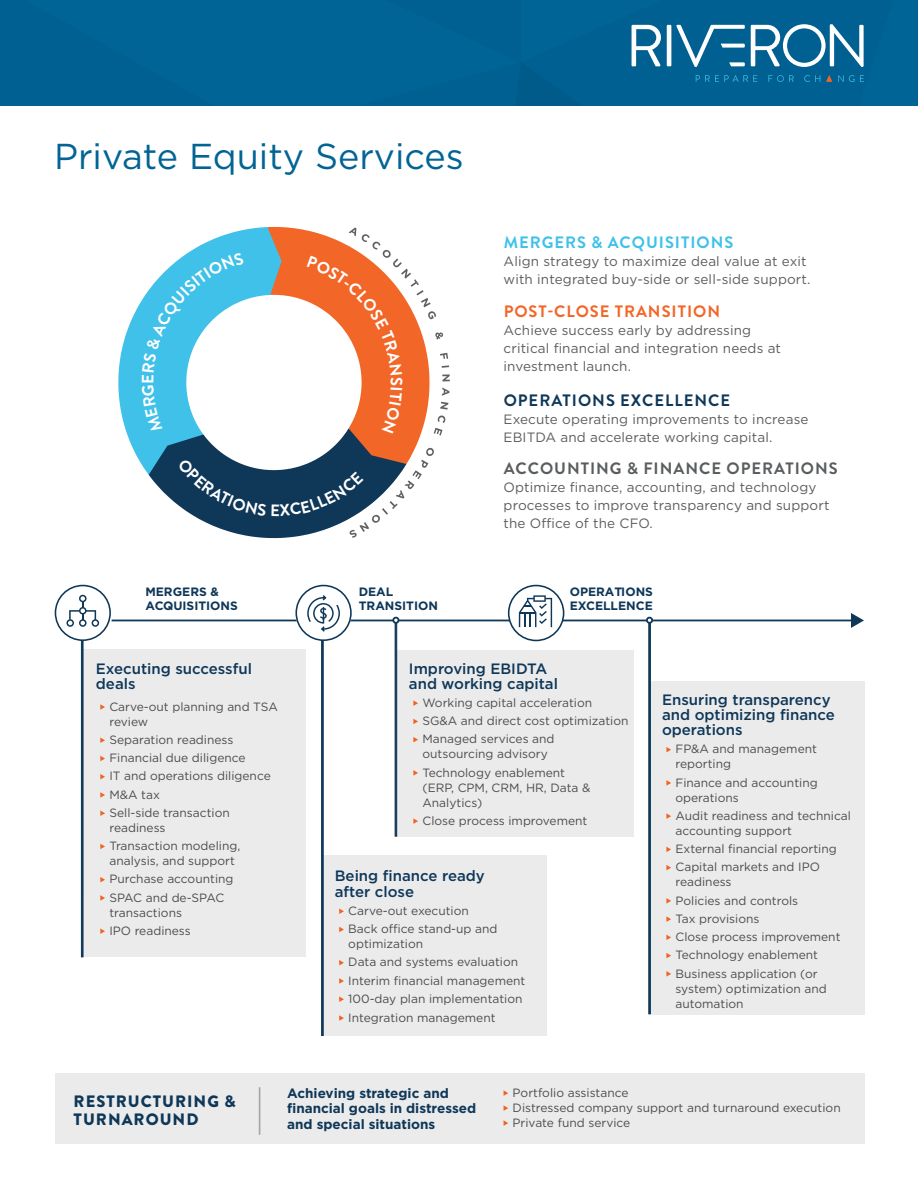
<style>
.page{position:relative;width:918px;height:1188px;background:#fff}
.page>*{position:absolute;margin:0;border:0;box-sizing:border-box;transform-origin:0 0}
.t1{font:36px "Gotham";color:#016495}
.t2{font:700 16.5px "Brandon Grotesque";letter-spacing:.06em;color:#5a5d5f}
.t3{font:900 16.5px "Brandon Grotesque";letter-spacing:.06em;color:#0e3758}
.t4{font:700 16.5px "Brandon Grotesque";letter-spacing:.06em;color:#3fc1e9}
.t5{font:700 16.5px "Brandon Grotesque";letter-spacing:.06em;color:#f26628}
.t6{font:700 16.5px "Brandon Grotesque";letter-spacing:.06em;color:#0e3758}
.t7{font:700 16.5px "Brandon Grotesque";color:#fff}
.t8{font:500 15px/15px "Gotham";color:#0e3758}
.t9{font:13.5px/18px "Gotham";letter-spacing:.01em;color:#5a5d5f}
.t10{font:700 13.5px/15.6px "Gotham";color:#0e3758}
.t11{font:700 12.15px/14.5px "Gotham";color:#0e3758}
.t12{font:12px/15px "Gotham";color:#4b4c4d}
</style>
<div class="page">
<div style="left:649px;top:681px;width:215px;height:333px;background:#ebebec"></div>
<div style="left:0;top:0;width:918px;height:105px;background:#006395"></div>
<svg style="left:696px;top:75px;width:61px;height:7px"></svg>
<svg style="left:768px;top:75px;width:26px;height:7px"></svg>
<svg style="left:804px;top:75px;width:16px;height:7px"></svg>
<svg style="left:838px;top:75px;width:26px;height:7px"></svg>
<svg style="left:632px;top:25px;width:29px;height:41px"></svg>
<hr style="left:667px;top:25px;width:4px;height:41px;background:#fff">
<svg style="left:751px;top:24px;width:113px;height:43px"></svg>
<svg style="left:676px;top:25px;width:69px;height:42px"></svg>
<svg style="left:826px;top:75px;width:6px;height:7px"></svg>
<div style="left:82px;top:650px;width:223px;height:307px;background:#ebebec"></div>
<div style="left:324px;top:855px;width:223px;height:181px;background:#ebebec"></div>
<div style="left:397px;top:650px;width:237px;height:187px;background:#ebebec"></div>
<hr style="left:112px;top:620px;width:741px;height:1px;background:#0e3758">
<svg style="left:851px;top:613px;width:13px;height:15px"></svg>
<div style="left:648px;top:621px;width:3px;height:393px;border:1px solid #0e3758"></div>
<svg style="left:295px;top:585px;width:57px;height:56px"></svg>
<svg style="left:55px;top:585px;width:56px;height:56px"></svg>
<svg style="left:508px;top:585px;width:56px;height:56px"></svg>
<div style="left:646px;top:617px;width:7px;height:7px;border:2px solid #0e3758;border-radius:50%"></div>
<svg style="left:339px;top:908px;width:5px;height:6px"></svg>
<svg style="left:339px;top:927px;width:5px;height:5px"></svg>
<svg style="left:339px;top:960px;width:5px;height:5px"></svg>
<svg style="left:339px;top:978px;width:5px;height:6px"></svg>
<svg style="left:339px;top:996px;width:5px;height:6px"></svg>
<svg style="left:339px;top:1015px;width:5px;height:6px"></svg>
<svg style="left:413px;top:700px;width:5px;height:6px"></svg>
<svg style="left:413px;top:719px;width:5px;height:5px"></svg>
<svg style="left:413px;top:737px;width:5px;height:5px"></svg>
<svg style="left:413px;top:770px;width:5px;height:6px"></svg>
<svg style="left:413px;top:818px;width:5px;height:6px"></svg>
<svg style="left:666px;top:747px;width:5px;height:5px"></svg>
<svg style="left:666px;top:780px;width:5px;height:6px"></svg>
<svg style="left:666px;top:813px;width:5px;height:6px"></svg>
<svg style="left:666px;top:847px;width:5px;height:5px"></svg>
<svg style="left:666px;top:865px;width:5px;height:5px"></svg>
<svg style="left:666px;top:898px;width:5px;height:6px"></svg>
<svg style="left:666px;top:916px;width:5px;height:6px"></svg>
<svg style="left:666px;top:935px;width:5px;height:5px"></svg>
<svg style="left:666px;top:953px;width:5px;height:5px"></svg>
<svg style="left:666px;top:971px;width:5px;height:6px"></svg>
<div style="left:55px;top:1073px;width:809px;height:71px;background:#ebebec"></div>
<svg style="left:504px;top:1090px;width:4px;height:6px"></svg>
<svg style="left:504px;top:1105px;width:4px;height:6px"></svg>
<svg style="left:504px;top:1120px;width:4px;height:6px"></svg>
<hr style="left:259px;top:1087px;width:1px;height:48px;background:#a3a4a8">
<svg style="left:100px;top:704px;width:5px;height:6px"></svg>
<svg style="left:100px;top:738px;width:5px;height:5px"></svg>
<svg style="left:100px;top:756px;width:5px;height:5px"></svg>
<svg style="left:100px;top:774px;width:5px;height:5px"></svg>
<svg style="left:100px;top:792px;width:5px;height:6px"></svg>
<svg style="left:100px;top:810px;width:5px;height:6px"></svg>
<svg style="left:100px;top:844px;width:5px;height:5px"></svg>
<svg style="left:100px;top:877px;width:5px;height:5px"></svg>
<svg style="left:100px;top:895px;width:5px;height:6px"></svg>
<svg style="left:100px;top:928px;width:5px;height:6px"></svg>
<div style="left:395px;top:619px;width:2px;height:218px;border:1px solid #0e3758"></div>
<div style="left:392px;top:617px;width:7px;height:7px;border:2px solid #0e3758;border-radius:50%"></div>
<div style="left:321px;top:640px;width:3px;height:396px;border:1px solid #0e3758"></div>
<div style="left:81px;top:640px;width:2px;height:317px;border:1px solid #0e3758"></div>
<svg style="left:118px;top:227px;width:332px;height:311px"></svg>
<p class="t1" style="left:54px;top:134px;width:411px">Private Equity Services</p>
<h2 class="t7" style="left:408px;top:377px;width:10px;rotate:90deg">S</h2>
<p class="t4" style="left:504px;top:231px;width:231px">MERGERS &amp; ACQUISITIONS</p>
<p class="t9" style="left:504px;top:252px;width:308px">Align strategy to maximize deal value at exit with integrated buy-side or sell-side support.</p>
<p class="t5" style="left:504px;top:299px;width:218px">POST-CLOSE TRANSITION</p>
<p class="t9" style="left:504px;top:321px;width:279px">Achieve success early by addressing critical financial and integration needs at investment launch.</p>
<p class="t6" style="left:504px;top:389px;width:228px">OPERATIONS EXCELLENCE</p>
<p class="t9" style="left:504px;top:410px;width:306px">Execute operating improvements to increase<br>EBITDA and accelerate working capital.</p>
<p class="t2" style="left:504px;top:457px;width:335px">ACCOUNTING &amp; FINANCE OPERATIONS</p>
<p class="t9" style="left:504px;top:478px;width:327px">Optimize finance, accounting, and technology processes to improve transparency and support the Office of the CFO.</p>
<p class="t11" style="left:145px;top:584px;width:94px">MERGERS &amp;<br>ACQUISITIONS</p>
<p class="t8" style="left:96px;top:661px;width:158px">Executing successful deals</p>
<p class="t12" style="left:109px;top:699px;width:170px">Carve-out planning and TSA review</p>
<p class="t12" style="left:109px;top:732px;width:125px">Separation readiness</p>
<p class="t12" style="left:109px;top:750px;width:138px">Financial due diligence</p>
<p class="t12" style="left:109px;top:768px;width:163px">IT and operations diligence</p>
<p class="t12" style="left:109px;top:787px;width:52px">M&amp;A tax</p>
<p class="t12" style="left:109px;top:805px;width:122px">Sell-side transaction readiness</p>
<p class="t12" style="left:109px;top:838px;width:132px">Transaction modeling, analysis, and support</p>
<p class="t12" style="left:109px;top:871px;width:126px">Purchase accounting</p>
<p class="t12" style="left:109px;top:890px;width:116px">SPAC and de-SPAC transactions</p>
<p class="t12" style="left:109px;top:923px;width:83px">IPO readiness</p>
<p class="t11" style="left:359px;top:584px;width:81px">DEAL<br>TRANSITION</p>
<p class="t11" style="left:570px;top:584px;width:85px">OPERATIONS<br>EXCELLENCE</p>
<p class="t8" style="left:409px;top:661px;width:151px">Improving EBIDTA and working capital</p>
<p class="t12" style="left:422px;top:695px;width:171px">Working capital acceleration</p>
<p class="t12" style="left:422px;top:713px;width:208px">SG&amp;A and direct cost optimization</p>
<p class="t12" style="left:422px;top:731px;width:134px">Managed services and outsourcing advisory</p>
<p class="t12" style="left:422px;top:765px;width:170px">Technology enablement (ERP, CPM, CRM, HR, Data &amp;<br>Analytics)</p>
<p class="t12" style="left:422px;top:813px;width:167px">Close process improvement</p>
<p class="t8" style="left:335px;top:868px;width:152px">Being finance ready</p>
<p class="t8" style="left:335px;top:884px;width:81px">after close</p>
<p class="t12" style="left:348px;top:903px;width:122px">Carve-out execution</p>
<p class="t12" style="left:348px;top:921px;width:151px">Back office stand-up and optimization</p>
<p class="t12" style="left:348px;top:954px;width:171px">Data and systems evaluation</p>
<p class="t12" style="left:348px;top:973px;width:179px">Interim financial management</p>
<p class="t12" style="left:348px;top:991px;width:176px">100-day plan implementation</p>
<p class="t12" style="left:348px;top:1010px;width:149px">Integration management</p>
<p class="t8" style="left:662px;top:692px;width:174px">Ensuring transparency and optimizing finance operations</p>
<p class="t12" style="left:676px;top:741px;width:143px">FP&amp;A and management reporting</p>
<p class="t12" style="left:676px;top:775px;width:144px">Finance and accounting operations</p>
<p class="t12" style="left:676px;top:808px;width:177px">Audit readiness and technical accounting support</p>
<p class="t12" style="left:676px;top:841px;width:163px">External financial reporting</p>
<p class="t12" style="left:676px;top:859px;width:146px">Capital markets and IPO readiness</p>
<p class="t12" style="left:676px;top:893px;width:124px">Policies and controls</p>
<p class="t12" style="left:676px;top:911px;width:86px">Tax provisions</p>
<p class="t12" style="left:676px;top:929px;width:167px">Close process improvement</p>
<p class="t12" style="left:676px;top:947px;width:144px">Technology enablement</p>
<p class="t12" style="left:676px;top:965px;width:153px">Business application (or system) optimization and automation</p>
<p class="t3" style="left:74px;top:1090px;width:163px">RESTRUCTURING &amp;</p>
<p class="t3" style="left:74px;top:1108px;width:126px">TURNAROUND</p>
<p class="t10" style="left:287px;top:1085px;width:191px">Achieving strategic and financial goals in distressed and special situations</p>
<p class="t12" style="left:513px;top:1085px;width:117px">Portfolio assistance</p>
<p class="t12" style="left:513px;top:1100px;width:330px">Distressed company support and turnaround execution</p>
<p class="t12" style="left:513px;top:1115px;width:119px">Private fund service</p>
</div>
